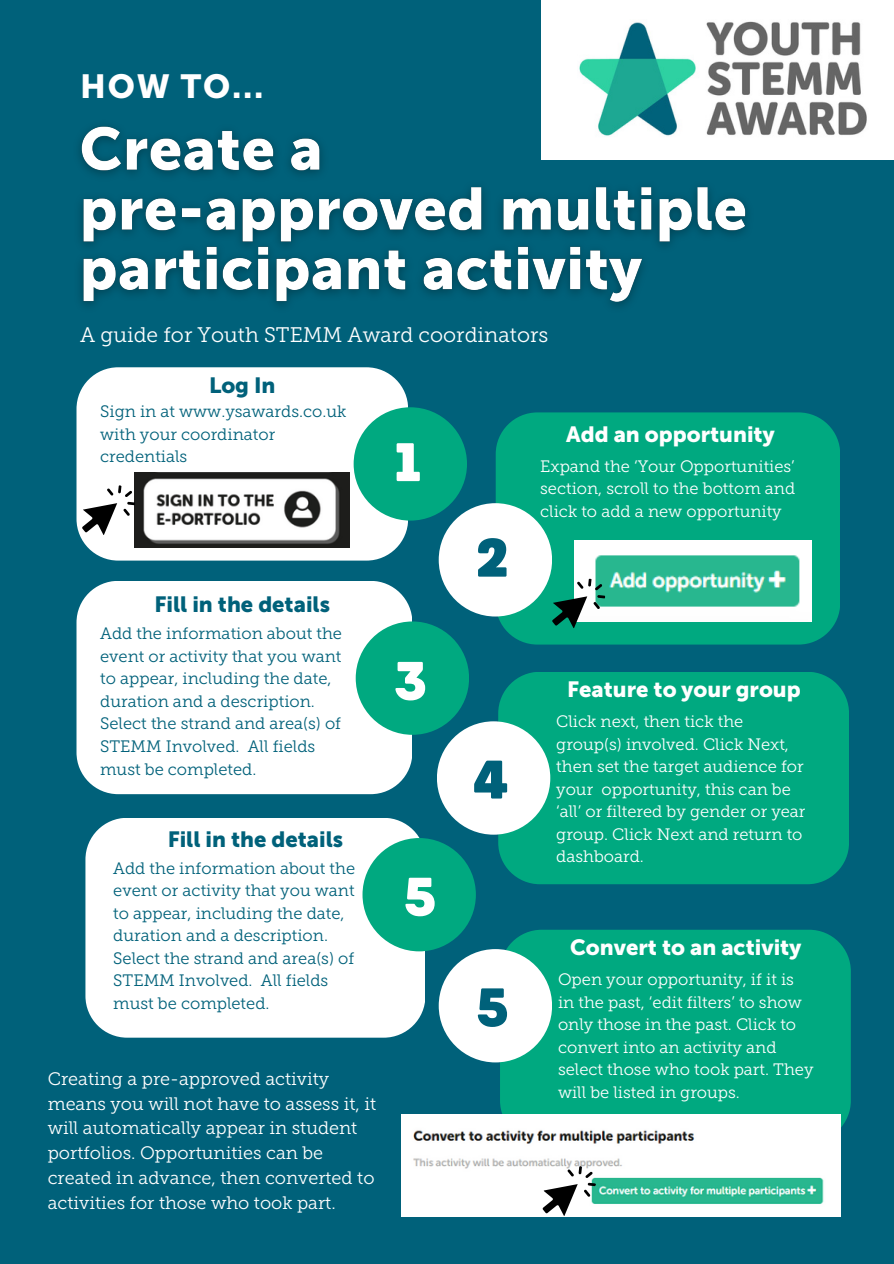
<style>
.page{position:relative;width:894px;height:1264px;background:#fff}
.page>*{position:absolute;margin:0;border:0;box-sizing:border-box;transform-origin:0 0}
.t1{font:54.15px "MADE Waffle Soft";color:#fff}
.t2{font:54.15px "MADE Waffle Soft";color:#00617a}
.t3{font:33.15px "Museo Sans 900";color:#fff}
.t4{font:21.9px "Museo Sans 900";color:#fff}
.t5{font:21.9px "Museo Sans 900";color:#00617a}
.t6{font:21px "Museo Slab 300";color:#fff}
.t7{font:18px/24.8px "Museo Slab 300";color:#fff}
.t8{font:16.5px/22.5px "Museo Slab 300";color:#fff}
.t9{font:16.5px/22.5px "Museo Slab 300";color:#00617a}
</style>
<div class="page">
<div style="left:0;top:0;width:893px;height:1263px;background:#00617a"></div>
<div style="left:76px;top:367px;width:332px;height:193px;background:#fff;border-radius:42px"></div>
<div style="left:540px;top:0;width:353px;height:160px;background:#fff"></div>
<img style="left:579px;top:21px;width:288px;height:114px">
<img style="left:135px;top:472px;width:215px;height:76px">
<div style="left:353px;top:407px;width:114px;height:113px;background:#00a980;border-radius:50%"></div>
<div style="left:495px;top:412px;width:345px;height:232px;background:#00a980;border-radius:42px"></div>
<div style="left:438px;top:503px;width:114px;height:113px;background:#fff;border-radius:50%"></div>
<img style="left:574px;top:540px;width:237px;height:81px">
<div style="left:76px;top:581px;width:336px;height:213px;background:#fff;border-radius:42px"></div>
<div style="left:355px;top:621px;width:114px;height:113px;background:#00a980;border-radius:50%"></div>
<div style="left:498px;top:671px;width:350px;height:213px;background:#00a980;border-radius:42px"></div>
<div style="left:437px;top:721px;width:113px;height:113px;background:#fff;border-radius:50%"></div>
<div style="left:85px;top:817px;width:340px;height:220px;background:#fff;border-radius:42px"></div>
<div style="left:362px;top:838px;width:113px;height:113px;background:#00a980;border-radius:50%"></div>
<div style="left:500px;top:929px;width:350px;height:213px;background:#00a980;border-radius:42px"></div>
<div style="left:438px;top:949px;width:114px;height:113px;background:#fff;border-radius:50%"></div>
<img style="left:401px;top:1114px;width:439px;height:102px">
<svg style="left:82px;top:485px;width:54px;height:51px"></svg>
<img style="left:79px;top:112px;width:682px;height:194px">
<svg style="left:552px;top:578px;width:53px;height:50px"></svg>
<svg style="left:540px;top:1165px;width:56px;height:52px;background:#bcc0bf"></svg>
<p class="t3" style="left:80px;top:67px;width:184px">HOW TO...</p>
<p class="t6" style="left:80px;top:326px;width:469px">A guide for Youth STEMM Award coordinators</p>
<p class="t5" style="left:209px;top:372px;width:68px">Log In</p>
<p class="t9" style="left:100px;top:402px;width:248px">Sign in at www.ysawards.co.uk with your coordinator credentials</p>
<p class="t1" style="left:394px;top:429px;width:30px">1</p>
<p class="t5" style="left:154px;top:592px;width:177px">Fill in the details</p>
<p class="t9" style="left:100px;top:624px;width:243px">Add the information about the event or activity that you want to appear, including the date, duration and a description.<br>Select the strand and area(s) of<br>STEMM Involved. All fields must be completed.</p>
<p class="t5" style="left:168px;top:826px;width:177px">Fill in the details</p>
<p class="t9" style="left:113px;top:858px;width:243px">Add the information about the event or activity that you want to appear, including the date, duration and a description.<br>Select the strand and area(s) of<br>STEMM Involved. All fields must be completed.</p>
<p class="t1" style="left:392px;top:648px;width:37px">3</p>
<p class="t1" style="left:402px;top:864px;width:36px">5</p>
<p class="t7" style="left:48px;top:1067px;width:330px">Creating a pre-approved activity means you will not have to assess it, it will automatically appear in student portfolios. Opportunities can be created in advance, then converted to activities for those who took part.</p>
<p class="t2" style="left:475px;top:525px;width:35px">2</p>
<p class="t4" style="left:566px;top:422px;width:210px">Add an opportunity</p>
<p class="t8" style="left:540px;top:456px;width:256px;text-align:justify">Expand the ‘Your Opportunities’ section, scroll to the bottom and click to add a new opportunity</p>
<p class="t2" style="left:471px;top:746px;width:40px">4</p>
<p class="t2" style="left:475px;top:974px;width:36px">5</p>
<p class="t4" style="left:567px;top:676px;width:235px">Feature to your group</p>
<p class="t8" style="left:556px;top:711px;width:251px">Click next, then tick the group(s) involved. Click Next, then set the target audience for your opportunity, this can be ‘all’ or filtered by gender or year group. Click Next and return to dashboard.</p>
<p class="t4" style="left:570px;top:934px;width:233px">Convert to an activity</p>
<p class="t8" style="left:558px;top:969px;width:257px">Open your opportunity, if it is in the past, ‘edit filters’ to show only those in the past. Click to convert into an activity and select those who took part. They will be listed in groups.</p>
</div>
